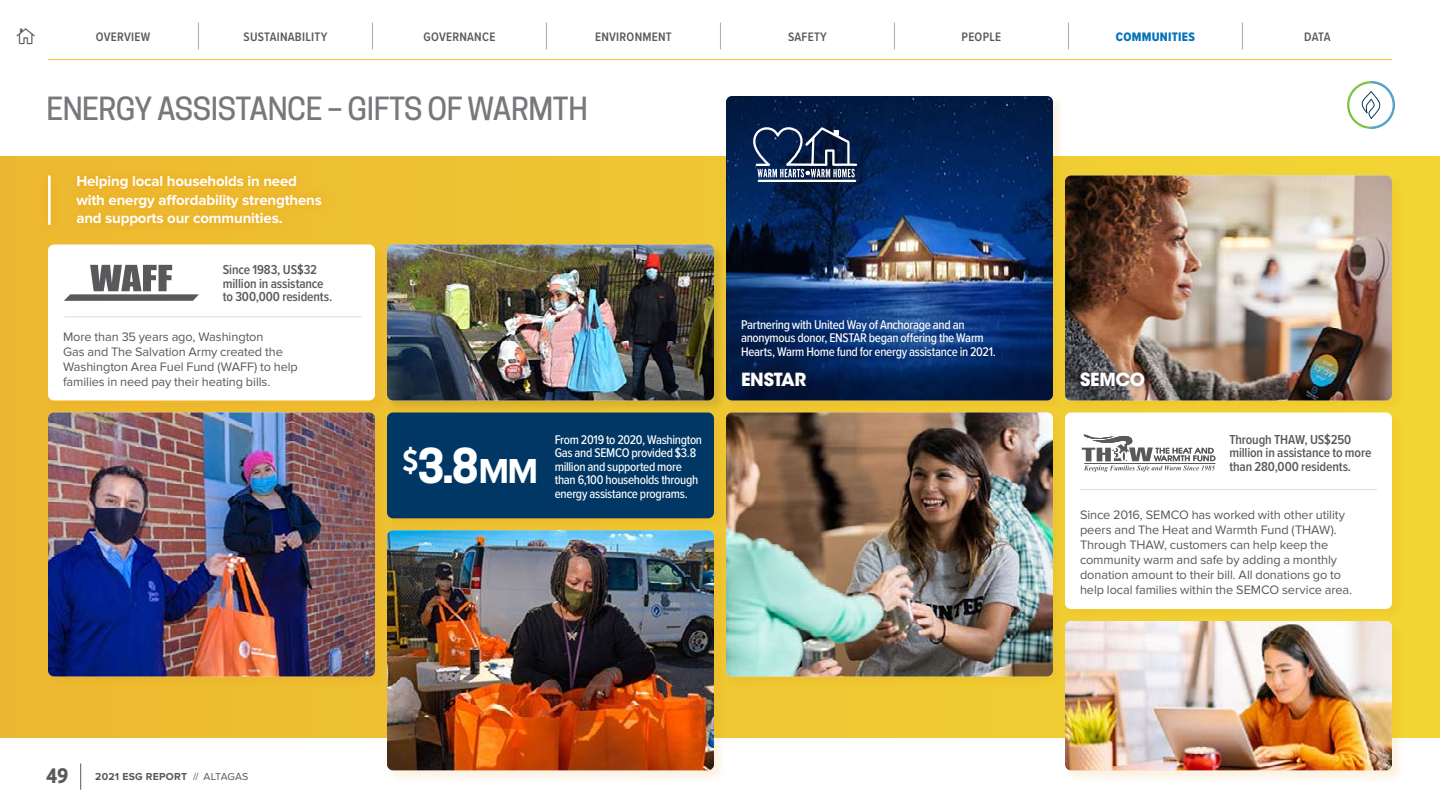
<style>
.page{position:relative;width:1440px;height:810px;background:#fff}
.page>*{position:absolute;margin:0;border:0;box-sizing:border-box;transform-origin:0 0}
.Key_fact_Infographic{font:700 45px "Cooper Hewitt";color:#fff}
.H1_for_TOC__ESG21{font:500 30px "Cooper Hewitt";letter-spacing:-.015em;color:#77787b}
.t1{font:700 18.75px "Cooper Hewitt";color:#58595b}
.H2__ESG21{font:700 18px "ITC Avant Garde Std";letter-spacing:-.015em;color:#fff}
.Intro_Blue__ESG21{font:700 15px/18.8px "Proxima Nova";letter-spacing:-.01em;color:#fff}
.Body_copy_Infographi{font:600 13.5px/13.5px "Proxima Nova Cond";letter-spacing:-.01em;color:#58595b}
.Body_copy_Infographi-2{font:500 13.05px/13.5px "Proxima Nova Cond";letter-spacing:-.025em;color:#fff}
.Body_copy_grey__ESG2{font:12.75px/15px "Proxima Nova";letter-spacing:-.005em;color:#58595b}
.t2{font:600 12.75px "Proxima Nova Cond";letter-spacing:.02em;color:#58595b}
.NAV_Menu_1__ESG21{font:12.75px "Proxima Nova Cond Extrabld";letter-spacing:.02em;color:#0272ba}
.t3{font:700 10.5px "Proxima Nova";letter-spacing:.02em;color:#58595b}
.s1{font-weight:400}
.s2{font-family:"Proxima Nova";font-size:36px}
</style>
<div class="page">
<div style="left:0;top:156px;width:1440px;height:582px;background:linear-gradient(to right,#ecb831,#f2d534)"></div>
<div style="left:48px;top:412px;width:340px;height:277px;background:#edba2e"></div>
<img style="left:48px;top:413px;width:327px;height:263px">
<div style="left:387px;top:530px;width:340px;height:253px;background:#ed8b00;opacity:.12"></div>
<img style="left:387px;top:531px;width:327px;height:239px">
<div style="left:387px;top:244px;width:340px;height:169px;background:#231f20;opacity:.12"></div>
<img style="left:388px;top:244px;width:326px;height:156px">
<div style="left:48px;top:244px;width:340px;height:169px;background:#edba2e"></div>
<div style="left:48px;top:244px;width:327px;height:156px;background:#fff;border-radius:6px"></div>
<svg style="left:64px;top:265px;width:135px;height:36px"></svg>
<div style="left:1065px;top:412px;width:340px;height:210px;background:#f1ce30"></div>
<div style="left:1065px;top:412px;width:327px;height:197px;background:#fff;border-radius:6px"></div>
<div style="left:1065px;top:175px;width:340px;height:238px;background:#f1ce30"></div>
<img style="left:1066px;top:176px;width:326px;height:224px">
<div style="left:726px;top:412px;width:340px;height:277px;background:#efc730"></div>
<img style="left:726px;top:413px;width:327px;height:263px">
<div style="left:726px;top:95px;width:340px;height:318px;background:#ed8b00;opacity:.12"></div>
<img style="left:726px;top:96px;width:327px;height:304px">
<div style="left:1065px;top:620px;width:340px;height:163px;background:#ed8b00;opacity:.12"></div>
<img style="left:1065px;top:621px;width:327px;height:149px">
<svg style="left:1082px;top:434px;width:133px;height:38px"></svg>
<div style="left:387px;top:412px;width:340px;height:119px;background:#ed8b00;opacity:.12"></div>
<div style="left:387px;top:412px;width:327px;height:106px;background:#003764;border-radius:6px"></div>
<div style="left:1071px;top:362px;width:82px;height:32px;background:#231f20;opacity:.75"></div>
<div style="left:733px;top:362px;width:81px;height:32px;background:#231f20;opacity:.5"></div>
<hr style="left:758px;top:180px;width:98px;height:2px;background:#fff">
<svg style="left:753px;top:127px;width:104px;height:50px;background:#3d4f70"></svg>
<div style="left:38px;top:167px;width:292px;height:68px;background:#edb72d"></div>
<hr style="left:48px;top:175px;width:3px;height:50px;background:#fff">
<hr style="left:64px;top:316px;width:298px;height:1px;background:#e2e3e4">
<hr style="left:1080px;top:489px;width:297px;height:1px;background:#e2e3e4">
<svg style="left:1348px;top:82px;width:46px;height:46px"></svg>
<div style="left:1347px;top:81px;width:48px;height:48px;border:2px solid #80c342;border-radius:50%"></div>
<svg style="left:1361px;top:81px;width:34px;height:48px"></svg>
<svg style="left:80px;top:764px;width:1px;height:26px"></svg>
<hr style="left:48px;top:59px;width:1344px;height:1px;background:#f1c631">
<svg style="left:198px;top:22px;width:1px;height:28px"></svg>
<svg style="left:372px;top:22px;width:1px;height:28px"></svg>
<svg style="left:546px;top:22px;width:1px;height:28px"></svg>
<svg style="left:720px;top:22px;width:1px;height:28px"></svg>
<svg style="left:894px;top:22px;width:1px;height:28px"></svg>
<svg style="left:1068px;top:22px;width:1px;height:28px"></svg>
<svg style="left:1242px;top:22px;width:1px;height:28px"></svg>
<p class="t2" style="left:96px;top:27px;width:56px">OVERVIEW</p>
<p class="t2" style="left:244px;top:27px;width:85px">SUSTAINABILITY</p>
<p class="t2" style="left:424px;top:27px;width:73px">GOVERNANCE</p>
<p class="t2" style="left:595px;top:27px;width:78px">ENVIRONMENT</p>
<p class="t2" style="left:788px;top:27px;width:40px">SAFETY</p>
<p class="t2" style="left:962px;top:27px;width:41px">PEOPLE</p>
<p class="NAV_Menu_1__ESG21" style="left:1116px;top:27px;width:81px">COMMUNITIES</p>
<p class="t2" style="left:1304px;top:27px;width:28px">DATA</p>
<p class="H1_for_TOC__ESG21" style="left:46px;top:91px;width:543px">ENERGY ASSISTANCE – GIFTS OF WARMTH</p>
<p class="Intro_Blue__ESG21" style="left:76px;top:172px;width:247px">Helping local households in need with energy affordability strengthens and supports our communities.</p>
<p class="Body_copy_Infographi" style="left:223px;top:262px;width:111px">Since 1983, US$32 million in assistance to 300,000 residents.</p>
<p class="Body_copy_grey__ESG2" style="left:63px;top:329px;width:236px">More than 35 years ago, Washington<br>Gas and The Salvation Army created the Washington Area Fuel Fund (WAFF) to help families in need pay their heating bills.</p>
<h3 class="t1" style="left:46px;top:764px;width:23px">49</h3>
<p class="t3" style="left:95px;top:770px;width:155px">2021 ESG REPORT <span class="s1">// ALTAGAS</span></p>
<p class="Key_fact_Infographic" style="left:403px;top:439px;width:137px"><sup>$</sup>3.8<span class="s2">MM</span></p>
<p class="Body_copy_Infographi-2" style="left:555px;top:432px;width:149px">From 2019 to 2020, Washington<br>Gas and SEMCO provided $3.8 million and supported more than 6,100 households through energy assistance programs.</p>
<p class="Body_copy_Infographi-2" style="left:741px;top:317px;width:256px">Partnering with United Way of Anchorage and an anonymous donor, ENSTAR began offering the Warm<br>Hearts, Warm Home fund for energy assistance in 2021.</p>
<p class="H2__ESG21" style="left:741px;top:367px;width:67px">ENSTAR</p>
<p class="H2__ESG21" style="left:1080px;top:367px;width:67px">SEMCO</p>
<p class="Body_copy_Infographi" style="left:1229px;top:432px;width:144px">Through THAW, US$250 million in assistance to more than 280,000 residents.</p>
<p class="Body_copy_grey__ESG2" style="left:1080px;top:507px;width:274px">Since 2016, SEMCO has worked with other utility peers and The Heat and Warmth Fund (THAW).<br>Through THAW, customers can help keep the community warm and safe by adding a monthly donation amount to their bill. All donations go to help local families within the SEMCO service area.</p>
</div>
